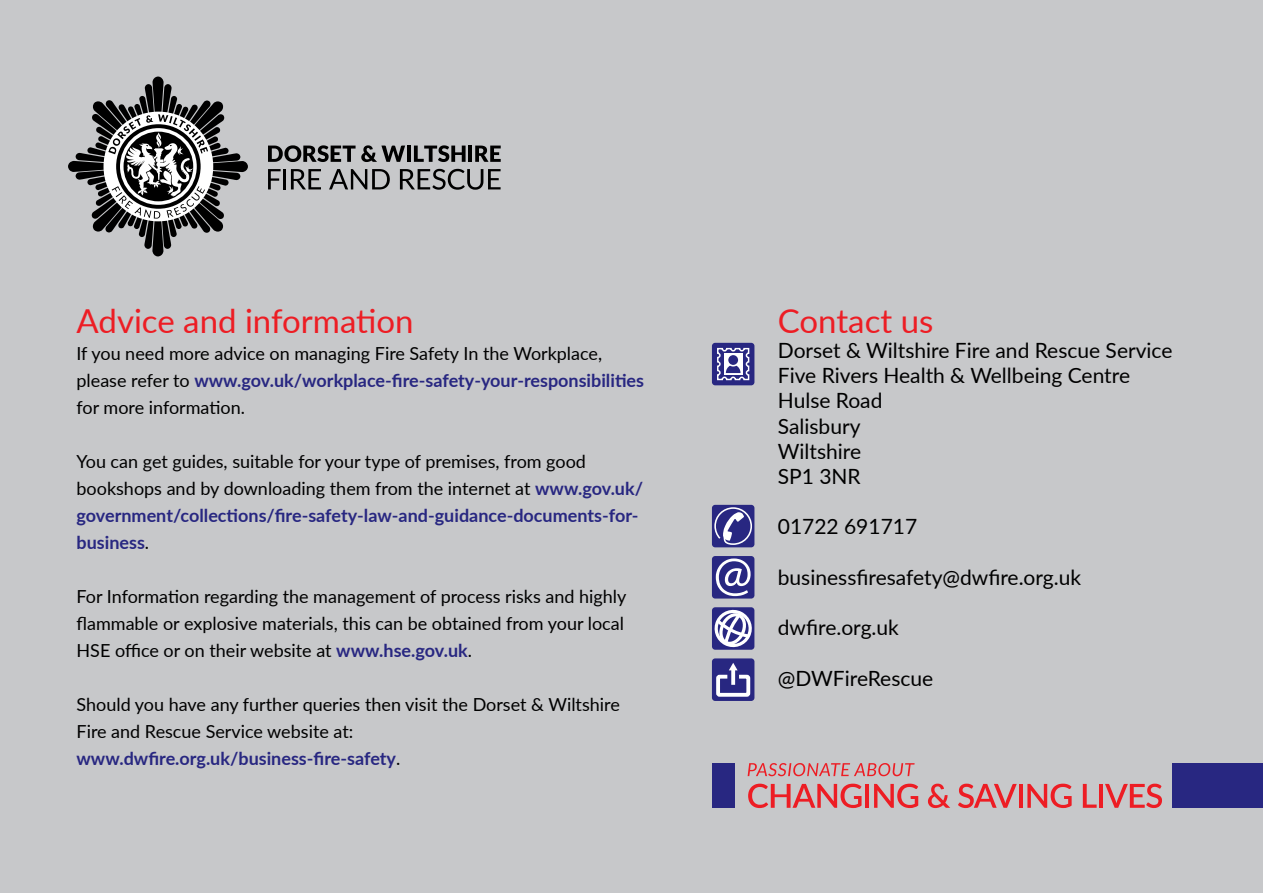
<style>
.page{position:relative;width:1263px;height:893px;background:#c7c8ca}
.page>*{position:absolute;margin:0;border:0;box-sizing:border-box;transform-origin:0 0}
.t1{font:33px "Lato";color:#ed1d24}
.t2{font:21px/25.2px "Lato";color:#000}
.t3{font:18px/27px "Lato";color:#000}
.s1{font-weight:700;color:#282781}
</style>
<div class="page">
<svg style="left:268px;top:145px;width:137px;height:17px"></svg>
<hr style="left:407px;top:146px;width:4px;height:16px;background:#000">
<svg style="left:414px;top:145px;width:52px;height:17px"></svg>
<hr style="left:468px;top:146px;width:4px;height:16px;background:#000">
<svg style="left:475px;top:146px;width:26px;height:16px"></svg>
<svg style="left:268px;top:169px;width:13px;height:20px"></svg>
<hr style="left:283px;top:169px;width:3px;height:20px;background:#000">
<svg style="left:291px;top:169px;width:30px;height:20px"></svg>
<svg style="left:329px;top:169px;width:61px;height:20px"></svg>
<svg style="left:400px;top:169px;width:101px;height:21px"></svg>
<svg style="left:68px;top:77px;width:180px;height:179px"></svg>
<svg style="left:748px;top:763px;width:167px;height:13px"></svg>
<svg style="left:748px;top:784px;width:113px;height:24px"></svg>
<hr style="left:865px;top:784px;width:4px;height:24px;background:#ed1d24">
<svg style="left:874px;top:784px;width:44px;height:24px"></svg>
<svg style="left:928px;top:784px;width:22px;height:24px"></svg>
<svg style="left:958px;top:784px;width:59px;height:24px"></svg>
<hr style="left:1019px;top:784px;width:3px;height:24px;background:#ed1d24">
<svg style="left:1027px;top:784px;width:45px;height:24px"></svg>
<svg style="left:1083px;top:784px;width:13px;height:24px"></svg>
<hr style="left:1099px;top:784px;width:4px;height:24px;background:#ed1d24">
<svg style="left:1105px;top:784px;width:57px;height:24px"></svg>
<div style="left:1173px;top:763px;width:90px;height:45px;background:#282781"></div>
<div style="left:712px;top:763px;width:23px;height:45px;background:#282781"></div>
<div style="left:712px;top:343px;width:42px;height:42px;background:#282781;border-radius:3px"></div>
<svg style="left:717px;top:347px;width:33px;height:34px"></svg>
<div style="left:712px;top:505px;width:42px;height:42px;background:#282781;border-radius:3px"></div>
<svg style="left:714px;top:507px;width:38px;height:38px"></svg>
<div style="left:712px;top:556px;width:42px;height:43px;background:#282781;border-radius:3px"></div>
<svg style="left:716px;top:558px;width:35px;height:38px"></svg>
<div style="left:712px;top:607px;width:42px;height:43px;background:#282781;border-radius:3px"></div>
<svg style="left:714px;top:609px;width:38px;height:39px"></svg>
<div style="left:712px;top:658px;width:42px;height:43px;background:#282781;border-radius:3px"></div>
<svg style="left:731px;top:670px;width:4px;height:15px"></svg>
<svg style="left:729px;top:663px;width:9px;height:7px"></svg>
<div style="left:716px;top:675px;width:34px;height:22px;border:4px solid #fff;border-radius:2px"></div>
<h1 class="t1" style="left:77px;top:297px;width:339px">Advice and information</h1>
<p class="t3" style="left:77px;top:339px;width:569px">If you need more advice on managing Fire Safety In the Workplace, please refer to <span class="s1">www.gov.uk/workplace-fire-safety-your-responsibilities </span>for more information.</p>
<p class="t3" style="left:77px;top:447px;width:568px">You can get guides, suitable for your type of premises, from good bookshops and by downloading them from the internet at <span class="s1">www.gov.uk/ government/collections/fire-safety-law-and-guidance-documents-for&shy;business</span>.</p>
<p class="t3" style="left:77px;top:582px;width:551px">For Information regarding the management of process risks and highly flammable or explosive materials, this can be obtained from your local<br>HSE office or on their website at <span class="s1">www.hse.gov.uk</span>.</p>
<p class="t3" style="left:77px;top:690px;width:545px">Should you have any further queries then visit the Dorset &amp; Wiltshire<br>Fire and Rescue Service website at: <span class="s1">www.dwfire.org.uk/business-fire-safety</span>.</p>
<h1 class="t1" style="left:778px;top:297px;width:157px">Contact us</h1>
<p class="t2" style="left:778px;top:337px;width:396px">Dorset &amp; Wiltshire Fire and Rescue Service<br>Five Rivers Health &amp; Wellbeing Centre<br>Hulse Road<br>Salisbury<br>Wiltshire<br>SP1 3NR</p>
<p class="t2" style="left:778px;top:513px;width:141px">01722 691717</p>
<p class="t2" style="left:778px;top:564px;width:305px">businessfiresafety@dwfire.org.uk</p>
<p class="t2" style="left:778px;top:614px;width:123px">dwfire.org.uk</p>
<p class="t2" style="left:778px;top:664px;width:157px">@DWFireRescue</p>
</div>
